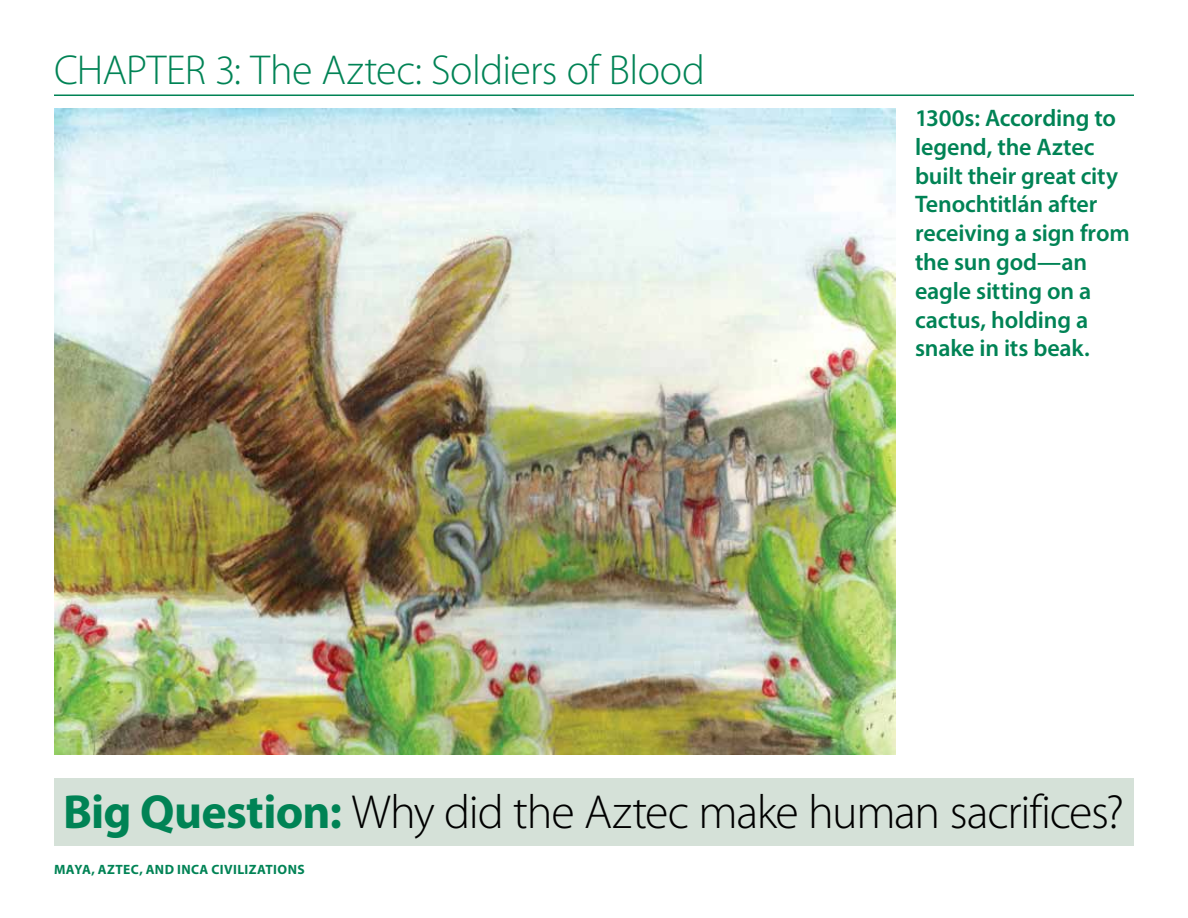
<style>
.page{position:relative;width:1188px;height:918px;background:#fff}
.page>*{position:absolute;margin:0;border:0;box-sizing:border-box;transform-origin:0 0}
.t1{font:300 48px "Myriad Pro";letter-spacing:-.03em;color:#000}
.t2{font:300 42px "Myriad Pro";letter-spacing:-.01em;color:#008355}
.t3{font:600 24px/28.8px "Myriad Pro";letter-spacing:-.005em;color:#008355}
.t4{font:700 13.5px "Myriad Pro";letter-spacing:.03em;color:#008355}
.s1{font-weight:700;color:#008355}
</style>
<div class="page">
<hr style="left:54px;top:94px;width:1080px;height:2px;background:#008355">
<div style="left:54px;top:778px;width:1079px;height:68px;background:#d5e1d8"></div>
<img style="left:54px;top:108px;width:841px;height:646px">
<h2 class="t2" style="left:54px;top:45px;width:652px">CHAPTER 3: The Aztec: Soldiers of Blood</h2>
<p class="t3" style="left:915px;top:103px;width:216px">1300s: According to legend, the Aztec built their great city<br>Tenochtitlán after receiving a sign from the sun god—an eagle sitting on a cactus, holding a snake in its beak.</p>
<h1 class="t1" style="left:63px;top:783px;width:1063px"><span class="s1">Big Question:</span> Why did the Aztec make human sacrifices?</h1>
<p class="t4" style="left:54px;top:861px;width:252px">MAYA, AZTEC, AND INCA CIVILIZATIONS</p>
</div>
